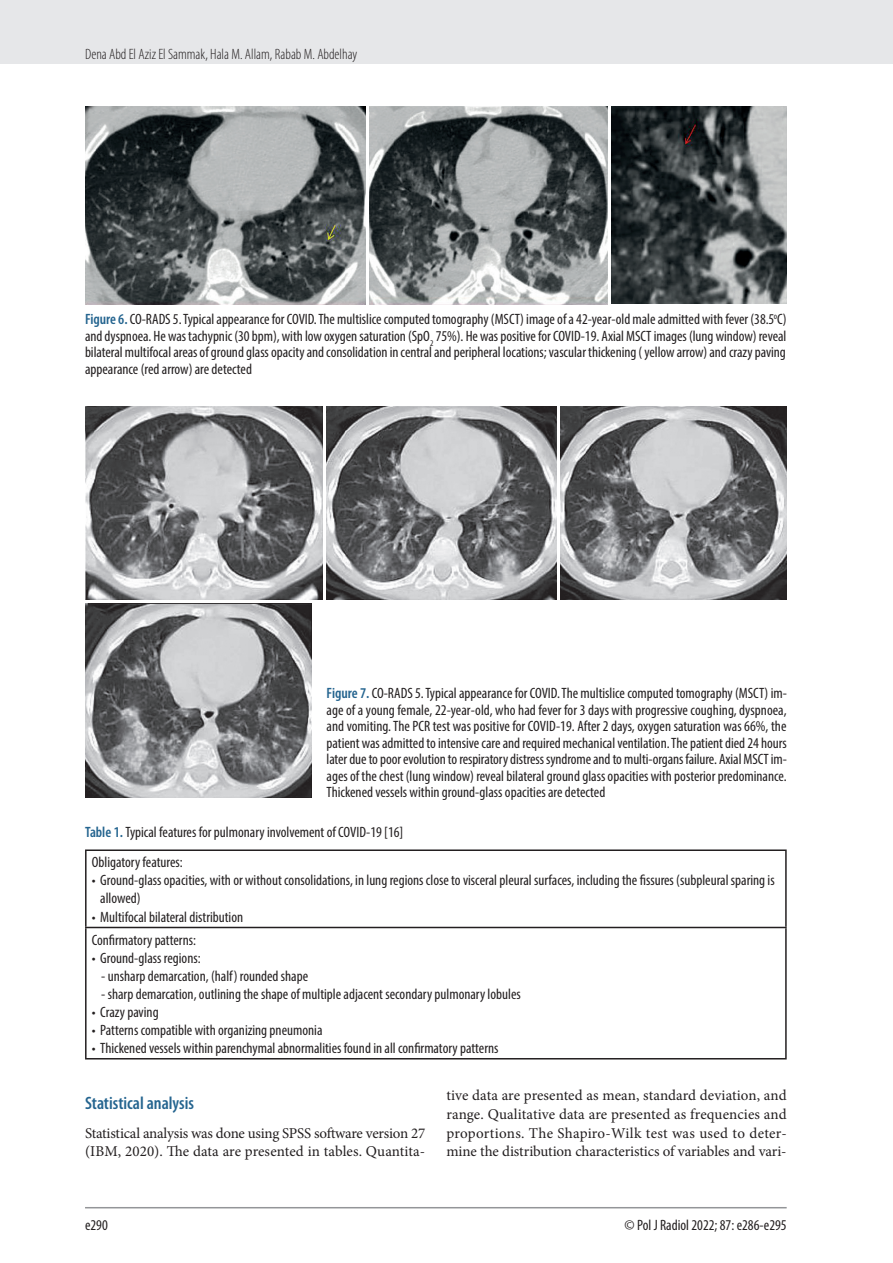
<style>
.page{position:relative;width:893px;height:1263px;background:#fff}
.page>*{position:absolute;margin:0;border:0;box-sizing:border-box;transform-origin:0 0}
.t1{font:600 condensed 18px "Myriad Pro";color:#24648f}
.t2{font:condensed 15px/16.5px "Myriad Pro";color:#231f20}
.t3{font:15px/18.8px "Minion Pro";letter-spacing:-.01em;color:#231f20}
.t4{font:300 condensed 15px "Myriad Pro";color:#231f20}
.s1{font-weight:600;color:#24648f}
</style>
<div class="page">
<div style="left:0;top:0;width:893px;height:64px;background:#e6e7e9"></div>
<hr style="left:85px;top:1207px;width:702px;height:1px;background:#939598">
<img style="left:85px;top:106px;width:281px;height:198px">
<img style="left:370px;top:106px;width:237px;height:198px">
<img style="left:611px;top:106px;width:176px;height:197px">
<img style="left:85px;top:407px;width:238px;height:192px">
<img style="left:327px;top:407px;width:230px;height:192px">
<img style="left:561px;top:407px;width:226px;height:192px">
<img style="left:85px;top:604px;width:226px;height:193px">
<hr style="left:85px;top:849px;width:702px;height:2px;background:#231f20">
<hr style="left:85px;top:851px;width:2px;height:76px;background:#231f20">
<hr style="left:785px;top:851px;width:2px;height:76px;background:#231f20">
<hr style="left:85px;top:927px;width:702px;height:1px;background:#231f20">
<hr style="left:85px;top:928px;width:2px;height:130px;background:#231f20">
<hr style="left:785px;top:928px;width:2px;height:130px;background:#231f20">
<hr style="left:85px;top:1058px;width:702px;height:1px;background:#231f20">
<p class="t4" style="left:85px;top:45px;width:274px">Dena Abd El Aziz El Sammak, Hala M. Allam, Rabab M. Abdelhay</p>
<p class="t2" style="left:85px;top:311px;width:703px;text-align:justify"><span class="s1">Figure 6.</span> CO-RADS 5. Typical appearance for COVID. The multislice computed tomography (MSCT) image of a 42-year-old male admitted with fever (38.5<sup>o</sup>C) and dyspnoea. He was tachypnic (30 bpm), with low oxygen saturation (SpO<sub>2</sub> 75%). He was positive for COVID-19. Axial MSCT images (lung window) reveal bilateral multifocal areas of ground glass opacity and consolidation in central and peripheral locations; vascular thickening ( yellow arrow) and crazy paving appearance (red arrow) are detected</p>
<p class="t2" style="left:327px;top:685px;width:462px;text-align:justify"><span class="s1">Figure 7.</span> CO-RADS 5. Typical appearance for COVID. The multislice computed tomography (MSCT) im&shy;age of a young female, 22-year-old, who had fever for 3 days with progressive coughing, dyspnoea, and vomiting. The PCR test was positive for COVID-19. After 2 days, oxygen saturation was 66%, the patient was admitted to intensive care and required mechanical ventilation. The patient died 24 hours later due to poor evolution to respiratory distress syndrome and to multi-organs failure. Axial MSCT im&shy;ages of the chest (lung window) reveal bilateral ground glass opacities with posterior predominance.<br>Thickened vessels within ground-glass opacities are detected</p>
<p class="t2" style="left:92px;top:817px;width:313px;line-height:30.5px;text-indent:-7px"><span class="s1">Table 1.</span> Typical features for pulmonary involvement of COVID-19 [16]<br>Obligatory features:</p>
<p class="t2" style="left:100px;top:871px;width:676px;line-height:18px;text-indent:-9px">• Ground-glass opacities, with or without consolidations, in lung regions close to visceral pleural surfaces, including the fissures (subpleural sparing is allowed)</p>
<p class="t2" style="left:92px;top:905px;width:153px;line-height:23.2px">• Multifocal bilateral distribution<br>Confirmatory patterns:</p>
<p class="t2" style="left:92px;top:949px;width:110px">• Ground-glass regions:</p>
<p class="t2" style="left:101px;top:967px;width:208px">- unsharp demarcation, (half) rounded shape</p>
<p class="t2" style="left:101px;top:985px;width:421px">- sharp demarcation, outlining the shape of multiple adjacent secondary pulmonary lobules</p>
<p class="t2" style="left:92px;top:1003px;width:68px">• Crazy paving</p>
<p class="t2" style="left:92px;top:1021px;width:232px">• Patterns compatible with organizing pneumonia</p>
<p class="t2" style="left:92px;top:1039px;width:408px">• Thickened vessels within parenchymal abnormalities found in all confirmatory patterns</p>
<p class="t1" style="left:85px;top:1092px;width:110px">Statistical analysis</p>
<p class="t3" style="left:85px;top:1123px;width:342px">Statistical analysis was done using SPSS software version 27 (IBM, 2020). The data are presented in tables. Quantita-</p>
<p class="t3" style="left:446px;top:1086px;width:342px;text-align:justify">tive data are presented as mean, standard deviation, and range. Qualitative data are presented as frequencies and proportions. The Shapiro-Wilk test was used to deter&shy;mine the distribution characteristics of variables and vari-</p>
<p class="t2" style="left:85px;top:1216px;width:24px">e290</p>
<p class="t2" style="left:625px;top:1216px;width:164px">© Pol J Radiol 2022; 87: e286-e295</p>
</div>
